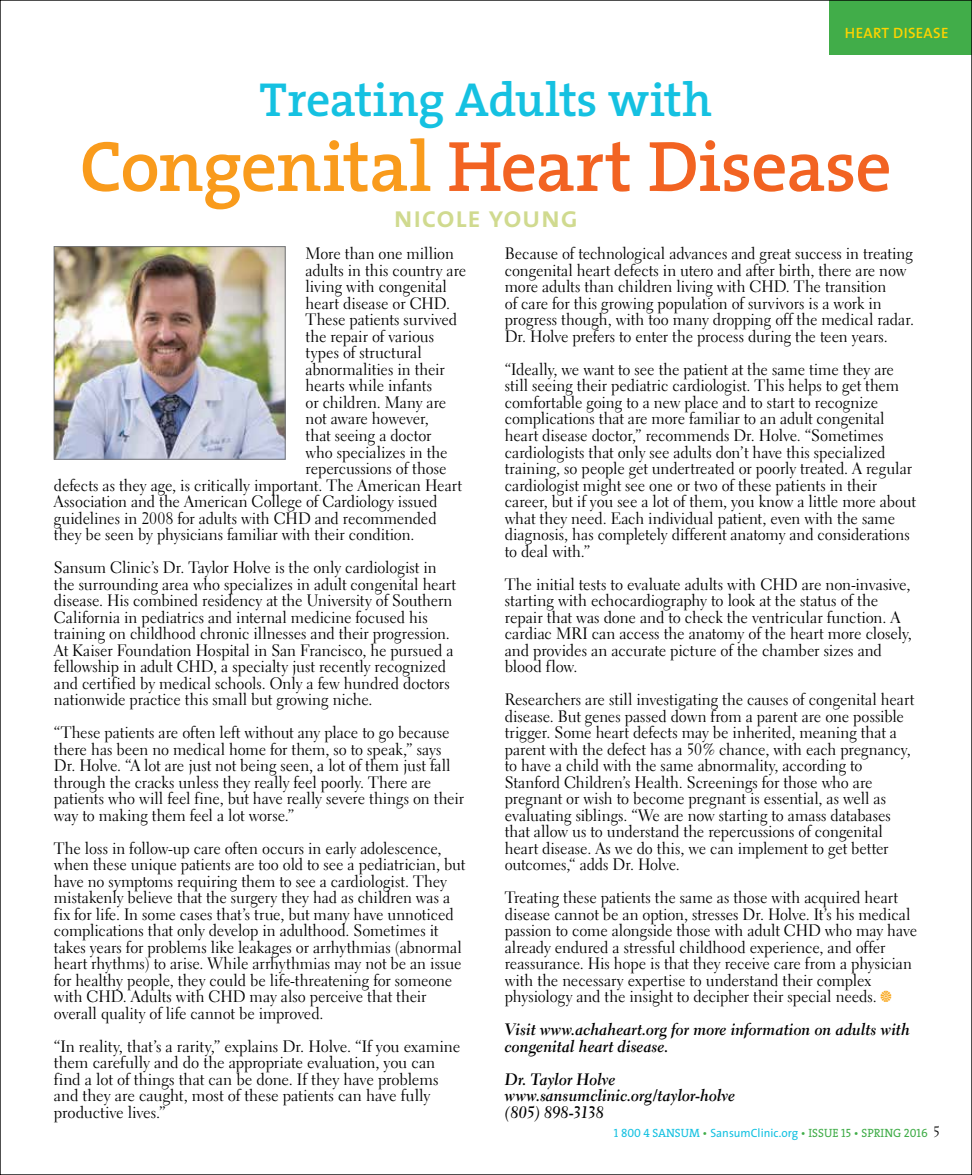
<style>
.page{position:relative;width:972px;height:1175px;background:#fff}
.page>*{position:absolute;margin:0;border:0;box-sizing:border-box;transform-origin:0 0}
.t1{font:600 72px "The Serif";letter-spacing:-.015em;color:#f26322}
.t2{font:600 48px "The Serif";letter-spacing:-.01em;color:#15c1e1}
.t3{font:30px "The Sans Semi Bold Caps";letter-spacing:.01em;color:#d0da8f}
.t4{font:16.5px/16.5px "Electra LH";letter-spacing:-.005em;color:#000}
.t5{font:16.5px/16.5px "Electra LH Bold Cursive";letter-spacing:-.005em;color:#000}
.t6{font:15px "The Sans Semi Bold Caps";letter-spacing:.025em;color:#fed301}
.t7{font:12px "The Serif Caps";color:#41ad49}
.s1{color:#f99b1c}
.s2{color:#15c1e1}
.s3{font-family:"The Sans";color:#15c1e1}
.s4{font-family:"Electra LH";font-size:15px;color:#000}
</style>
<div class="page">
<div style="left:829px;top:0;width:143px;height:54px;background:#41ad49"></div>
<img style="left:56px;top:248px;width:227px;height:209px">
<div style="left:54px;top:246px;width:231px;height:213px;border:1px solid #77787b"></div>
<p class="t6" style="left:845px;top:20px;width:105px">HEART DISEASE</p>
<h2 class="t2" style="left:260px;top:60px;width:454px">Treating Adults with</h2>
<h1 class="t1" style="left:80px;top:106px;width:814px"><span class="s1">Congenital</span> Heart Disease</h1>
<h3 class="t3" style="left:393px;top:192px;width:186px">nicole young</h3>
<p class="t4" style="left:306px;top:245px;width:150px">More than one million</p>
<p class="t4" style="left:306px;top:262px;width:162px">adults in this country are</p>
<p class="t4" style="left:306px;top:278px;width:143px">living with congenital</p>
<p class="t4" style="left:306px;top:295px;width:146px">heart disease or CHD.</p>
<p class="t4" style="left:306px;top:311px;width:153px">These patients survived</p>
<p class="t4" style="left:306px;top:328px;width:130px">the repair of various</p>
<p class="t4" style="left:306px;top:344px;width:118px">types of structural</p>
<p class="t4" style="left:306px;top:361px;width:141px">abnormalities in their</p>
<p class="t4" style="left:306px;top:377px;width:128px">hearts while infants</p>
<p class="t4" style="left:306px;top:394px;width:142px">or children. Many are</p>
<p class="t4" style="left:306px;top:410px;width:125px">not aware however,</p>
<p class="t4" style="left:306px;top:427px;width:127px">that seeing a doctor</p>
<p class="t4" style="left:306px;top:443px;width:143px">who specializes in the</p>
<p class="t4" style="left:306px;top:460px;width:142px">repercussions of those</p>
<p class="t4" style="left:54px;top:476px;width:410px">defects as they age, is critically important. The American Heart</p>
<p class="t4" style="left:54px;top:493px;width:385px">Association and the American College of Cardiology issued</p>
<p class="t4" style="left:54px;top:509px;width:384px">guidelines in 2008 for adults with CHD and recommended</p>
<p class="t4" style="left:54px;top:526px;width:362px">they be seen by physicians familiar with their condition.</p>
<p class="t4" style="left:54px;top:559px;width:404px">Sansum Clinic’s Dr. Taylor Holve is the only cardiologist in the surrounding area who specializes in adult congenital heart disease. His combined residency at the University of Southern California in pediatrics and internal medicine focused his training on childhood chronic illnesses and their progression.<br>At Kaiser Foundation Hospital in San Francisco, he pursued a fellowship in adult CHD, a specialty just recently recognized and certified by medical schools. Only a few hundred doctors nationwide practice this small but growing niche.</p>
<p class="t4" style="left:54px;top:724px;width:412px">“These patients are often left without any place to go because there has been no medical home for them, so to speak,” says Dr. Holve. “A lot are just not being seen, a lot of them just fall through the cracks unless they really feel poorly. There are patients who will feel fine, but have really severe things on their way to making them feel a lot worse.”</p>
<p class="t4" style="left:54px;top:839px;width:413px">The loss in follow-up care often occurs in early adolescence, when these unique patients are too old to see a pediatrician, but have no symptoms requiring them to see a cardiologist. They mistakenly believe that the surgery they had as children was a fix for life. In some cases that’s true, but many have unnoticed complications that only develop in adulthood. Sometimes it takes years for problems like leakages or arrhythmias (abnormal heart rhythms) to arise. While arrhythmias may not be an issue for healthy people, they could be life-threatening for someone with CHD. Adults with CHD may also perceive that their overall quality of life cannot be improved.</p>
<p class="t4" style="left:54px;top:1037px;width:408px">“In reality, that’s a rarity,” explains Dr. Holve. “If you examine them carefully and do the appropriate evaluation, you can find a lot of things that can be done. If they have problems and they are caught, most of these patients can have fully productive lives.”</p>
<p class="t4" style="left:505px;top:245px;width:411px">Because of technological advances and great success in treating congenital heart defects in utero and after birth, there are now more adults than children living with CHD. The transition<br>of care for this growing population of survivors is a work in progress though, with too many dropping off the medical radar.<br>Dr. Holve prefers to enter the process during the teen years.</p>
<p class="t4" style="left:505px;top:361px;width:413px">“Ideally, we want to see the patient at the same time they are still seeing their pediatric cardiologist. This helps to get them comfortable going to a new place and to start to recognize complications that are more familiar to an adult congenital heart disease doctor,” recommends Dr. Holve. “Sometimes cardiologists that only see adults don’t have this specialized training, so people get undertreated or poorly treated. A regular cardiologist might see one or two of these patients in their career, but if you see a lot of them, you know a little more about what they need. Each individual patient, even with the same diagnosis, has completely different anatomy and considerations to deal with.”</p>
<p class="t4" style="left:505px;top:575px;width:409px">The initial tests to evaluate adults with CHD are non-invasive, starting with echocardiography to look at the status of the repair that was done and to check the ventricular function. A cardiac MRI can access the anatomy of the heart more closely, and provides an accurate picture of the chamber sizes and blood flow.</p>
<p class="t4" style="left:505px;top:691px;width:411px">Researchers are still investigating the causes of congenital heart disease. But genes passed down from a parent are one possible trigger. Some heart defects may be inherited, meaning that a parent with the defect has a 50% chance, with each pregnancy, to have a child with the same abnormality, according to Stanford Children’s Health. Screenings for those who are pregnant or wish to become pregnant is essential, as well as evaluating siblings. “We are now starting to amass databases that allow us to understand the repercussions of congenital heart disease. As we do this, we can implement to get better outcomes,“ adds Dr. Holve.</p>
<p class="t4" style="left:505px;top:889px;width:414px">Treating these patients the same as those with acquired heart disease cannot be an option, stresses Dr. Holve. It’s his medical passion to come alongside those with adult CHD who may have already endured a stressful childhood experience, and offer reassurance. His hope is that they receive care from a physician with the necessary expertise to understand their complex physiology and the insight to decipher their special needs.</p>
<p class="t5" style="left:505px;top:1021px;width:407px">Visit www.achaheart.org for more information on adults with congenital heart disease.</p>
<p class="t5" style="left:505px;top:1070px;width:232px">Dr. Taylor Holve www.sansumclinic.org/taylor-holve (805) 898-3138</p>
<p class="t7" style="left:614px;top:1122px;width:328px"><span class="s2">1 800 4 SANSUM</span> • <span class="s3">SansumClinic.org</span> • ISSUE 15 • SPRING 2016 <span class="s4">5</span></p>
</div>
